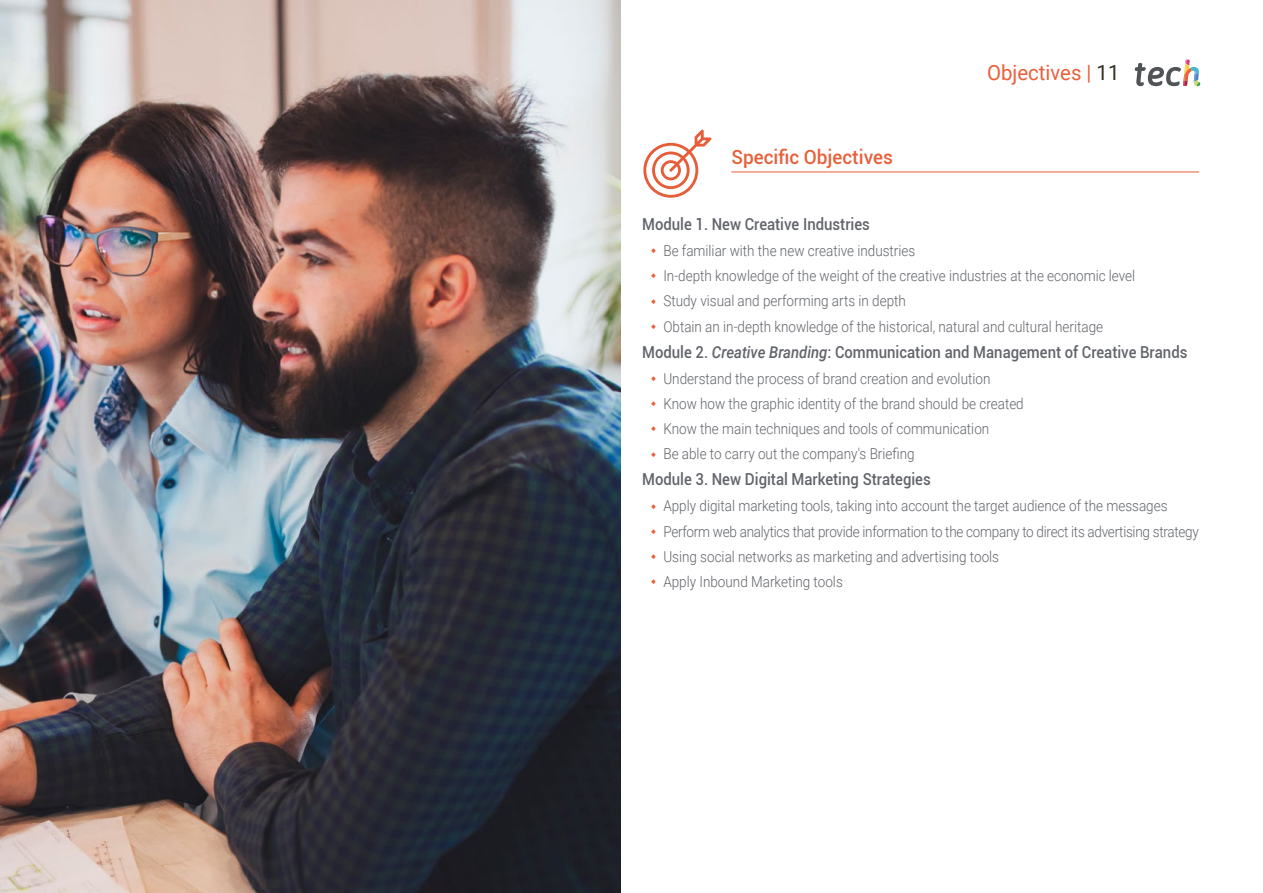
<style>
.page{position:relative;width:1263px;height:893px;background:#fff}
.page>*{position:absolute;margin:0;border:0;box-sizing:border-box;transform-origin:0 0}
.t1{font:21px "Roboto";color:#e7603a}
.t2{font:500 19.5px "Roboto";color:#e7603a}
.t3{font:500 16.5px "Roboto";color:#61646a;scale:.9 1}
.t4{font:300 15px/25.2px "Roboto";color:#61646a;scale:.9 1}
.s1{color:#312e20}
.s2{font-style:italic}
</style>
<div class="page">
<hr style="left:731px;top:172px;width:468px;height:1px;background:#e7603a">
<svg style="left:643px;top:130px;width:68px;height:68px"></svg>
<svg style="left:1135px;top:60px;width:65px;height:27px"></svg>
<img style="left:0;top:0;width:621px;height:893px">
<h2 class="t2" style="left:731px;top:143px;width:163px">Specific Objectives</h2>
<h1 class="t1" style="left:987px;top:58px;width:134px">Objectives | <span class="s1">11</span></h1>
<p class="t3" style="left:642px;top:212px;width:255px">Module 1. New Creative Industries</p>
<p class="t4" style="left:663px;top:237px;width:526px">Be familiar with the new creative industries<br>In-depth knowledge of the weight of the creative industries at the economic level Study visual and performing arts in depth<br>Obtain an in-depth knowledge of the historical, natural and cultural heritage</p>
<p class="t3" style="left:642px;top:340px;width:607px">Module 2. <span class="s2">Creative Branding</span>: Communication and Management of Creative Brands</p>
<p class="t4" style="left:663px;top:365px;width:402px">Understand the process of brand creation and evolution Know how the graphic identity of the brand should be created Know the main techniques and tools of communication<br>Be able to carry out the company's Briefing</p>
<p class="t3" style="left:642px;top:468px;width:322px">Module 3. New Digital Marketing Strategies</p>
<p class="t4" style="left:663px;top:493px;width:596px">Apply digital marketing tools, taking into account the target audience of the messages Perform web analytics that provide information to the company to direct its advertising strategy Using social networks as marketing and advertising tools<br>Apply Inbound Marketing tools</p>
</div>
